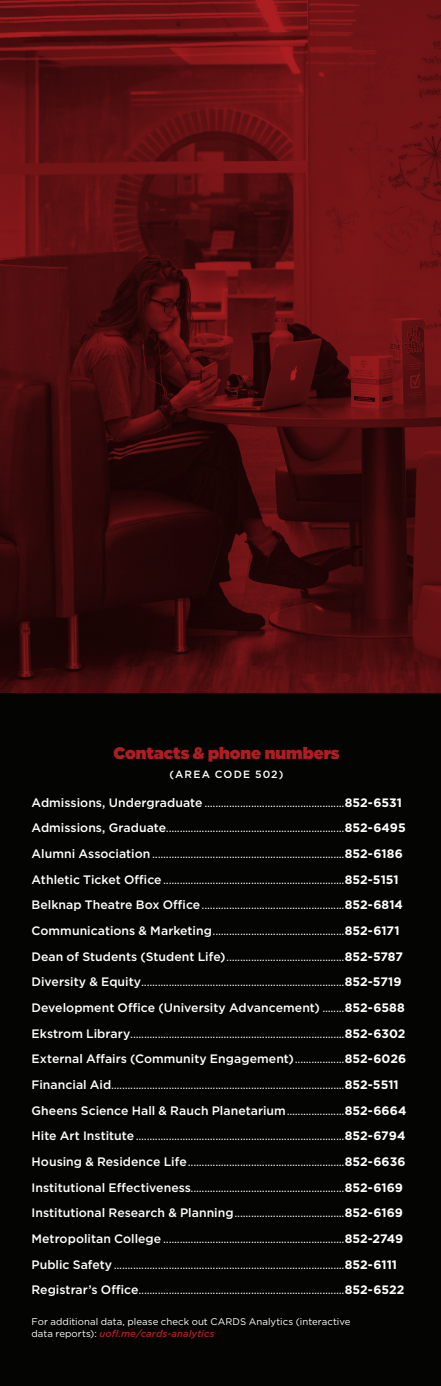
<style>
.page{position:relative;width:441px;height:1386px;background:#fff}
.page>*{position:absolute;margin:0;border:0;box-sizing:border-box;transform-origin:0 0}
.H1-Goth-Ultra-whiteC{font:900 16.62px "Gotham";letter-spacing:-.005em;color:#ac1e21}
.body-black-left{font:12.25px "Gotham";color:#fff}
.body-black-left-2{font:500 12.25px "Gotham";letter-spacing:.005em;color:#fff}
.date-white-center{font:500 10.5px "Gotham";letter-spacing:.11em;color:#fff}
.body-black-left-3{font:9.62px/12.2px "Gotham";letter-spacing:.005em;color:#fff}
.s1{font-weight:500}
.s2{font-weight:700}
.s3{font-weight:400}
.s4{font-weight:500;font-style:italic;color:#ac1e21}
</style>
<div class="page">
<svg style="left:0;top:0;width:441px;height:693px;background:#510d0f"></svg>
<div style="left:0;top:693px;width:441px;height:693px;background:#040503"></div>
<p class="H1-Goth-Ultra-whiteC" style="left:113px;top:742px;width:228px">Contacts &amp; phone numbers</p>
<p class="date-white-center" style="left:170px;top:767px;width:115px">(AREA CODE 502)</p>
<p class="body-black-left" style="left:32px;top:795px;width:372px"><span class="s1">Admissions, Undergraduate</span> ...................................................<span class="s2">852-6531</span></p>
<p class="body-black-left" style="left:32px;top:820px;width:376px"><span class="s1">Admissions, Graduate</span>.................................................................<span class="s2">852-6495</span></p>
<p class="body-black-left" style="left:32px;top:846px;width:373px"><span class="s1">Alumni Association</span> ......................................................................<span class="s2">852-6186</span></p>
<p class="body-black-left" style="left:32px;top:872px;width:369px"><span class="s1">Athletic Ticket Office</span>..................................................................<span class="s2">852-5151</span></p>
<p class="body-black-left" style="left:32px;top:897px;width:373px"><span class="s1">Belknap Theatre Box Office</span>....................................................<span class="s2">852-6814</span></p>
<p class="body-black-left" style="left:32px;top:923px;width:370px"><span class="s1">Communications &amp; Marketing</span>................................................<span class="s2">852-6171</span></p>
<p class="body-black-left" style="left:32px;top:949px;width:373px"><span class="s1">Dean of Students (Student Life)</span>...........................................<span class="s2">852-5787</span></p>
<p class="body-black-left" style="left:32px;top:974px;width:372px"><span class="s1">Diversity &amp; Equity</span>..........................................................................<span class="s2">852-5719</span></p>
<p class="body-black-left-2" style="left:32px;top:1000px;width:375px">Development Office (University Advancement) <span class="s3">........</span><span class="s2">852-6588</span></p>
<p class="body-black-left" style="left:32px;top:1026px;width:376px"><span class="s1">Ekstrom Library</span>..............................................................................<span class="s2">852-6302</span></p>
<p class="body-black-left-2" style="left:32px;top:1051px;width:376px">External Affairs (Community Engagement)<span class="s3">..................</span><span class="s2">852-6026</span></p>
<p class="body-black-left" style="left:32px;top:1077px;width:369px"><span class="s1">Financial Aid</span>.....................................................................................<span class="s2">852-5511</span></p>
<p class="body-black-left-2" style="left:32px;top:1102px;width:376px">Gheens Science Hall &amp; Rauch Planetarium<span class="s3">.....................</span><span class="s2">852-6664</span></p>
<p class="body-black-left" style="left:32px;top:1128px;width:375px"><span class="s1">Hite Art Institute</span>............................................................................<span class="s2">852-6794</span></p>
<p class="body-black-left" style="left:32px;top:1154px;width:375px"><span class="s1">Housing &amp; Residence Life</span>.........................................................<span class="s2">852-6636</span></p>
<p class="body-black-left" style="left:32px;top:1180px;width:373px"><span class="s1">Institutional Effectiveness</span>........................................................<span class="s2">852-6169</span></p>
<p class="body-black-left" style="left:32px;top:1205px;width:373px"><span class="s1">Institutional Research &amp; Planning</span>........................................<span class="s2">852-6169</span></p>
<p class="body-black-left" style="left:32px;top:1231px;width:373px"><span class="s1">Metropolitan College</span> ..................................................................<span class="s2">852-2749</span></p>
<p class="body-black-left" style="left:32px;top:1257px;width:367px"><span class="s1">Public Safety</span>....................................................................................<span class="s2">852-6111</span></p>
<p class="body-black-left" style="left:32px;top:1282px;width:374px"><span class="s1">Registrar’s Office</span>...........................................................................<span class="s2">852-6522</span></p>
<p class="body-black-left-3" style="left:32px;top:1315px;width:321px">For additional data, please check out CARDS Analytics (interactive data reports): <span class="s4">uofl.me/cards-analytics</span></p>
</div>
